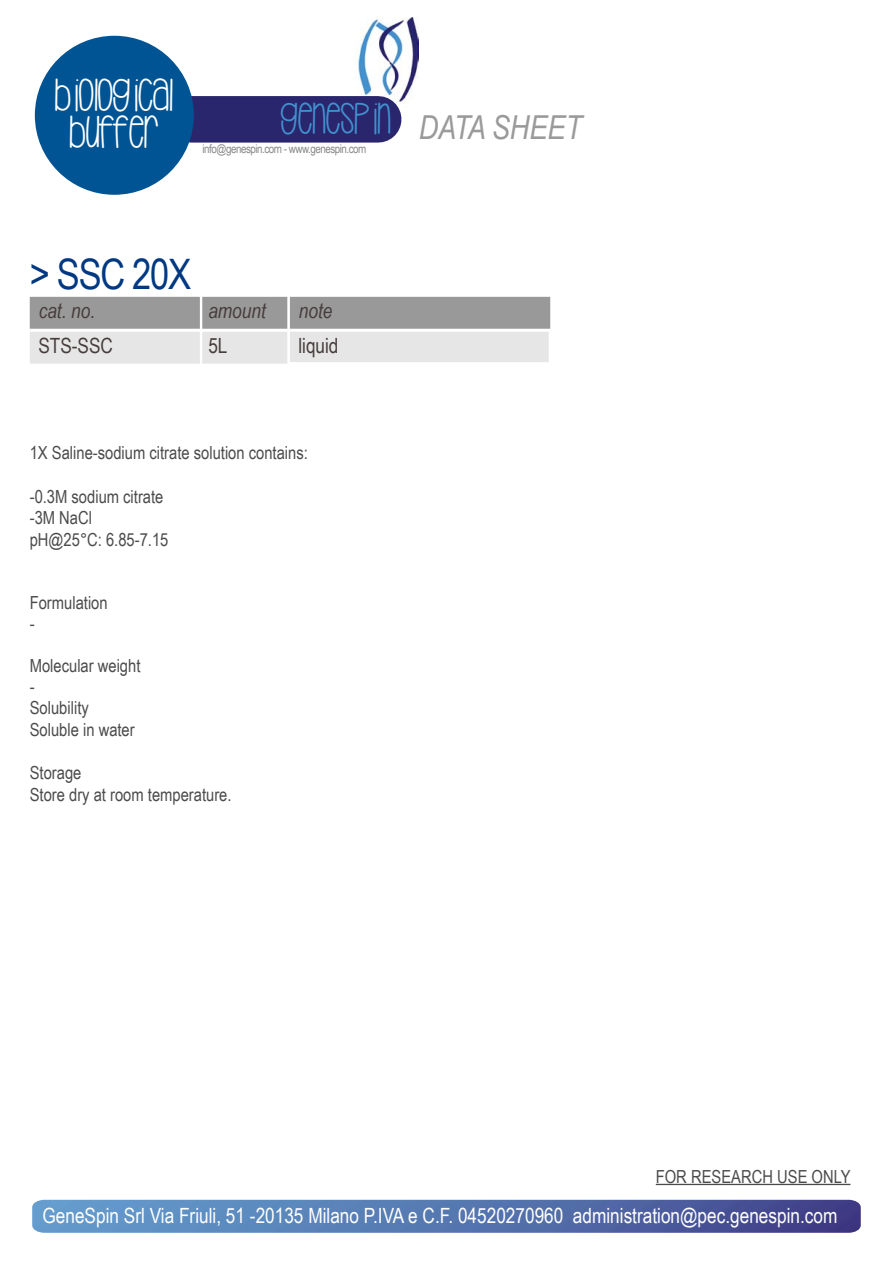
<style>
.page{position:relative;width:893px;height:1263px;background:#fff}
.page>*{position:absolute;margin:0;border:0;box-sizing:border-box;transform-origin:0 0}
.t1{font:46.5px/37.5px "Hello Casual";color:#fff;text-align:center}
.t2{font:42px "Arial Narrow";letter-spacing:-.03em;color:#003882}
.t3{font:italic 33px "Arial Narrow";color:#9b9a9b}
.t4{font:21px "Arial Narrow";color:#fff}
.t5{font:italic 21px "Arial Narrow";color:#463c3c}
.t6{font:21px "Arial Narrow";color:#463c3c}
.t7{font:18px/21.6px "Arial Narrow";color:#4b4b4d}
.t8{font:12px "Arial Narrow";letter-spacing:-.04em;color:#87888a}
</style>
<div class="page">
<img style="left:358px;top:17px;width:61px;height:94px">
<div style="left:191px;top:96px;width:187px;height:47px;background:#29266d"></div>
<img style="left:32px;top:1200px;width:829px;height:33px">
<hr style="left:656px;top:1184px;width:194px;height:1px;background:#4b4b4d">
<div style="left:30px;top:297px;width:170px;height:32px;background:#999;border:2px solid #999"></div>
<div style="left:202px;top:297px;width:85px;height:32px;background:#999;border:2px solid #999"></div>
<div style="left:30px;top:332px;width:170px;height:32px;background:#e6e6e6"></div>
<div style="left:202px;top:332px;width:85px;height:32px;background:#e6e6e6"></div>
<div style="left:290px;top:332px;width:259px;height:30px;background:#e6e6e6"></div>
<div style="left:290px;top:297px;width:260px;height:32px;background:#999;border:2px solid #999"></div>
<div style="left:35px;top:36px;width:159px;height:159px;background:#005493;border-radius:80px"></div>
<h1 class="t1" style="left:54px;top:77px;width:120px">BIOLOGICAL<br>BUFFER</h1>
<h3 class="t3" style="left:281px;top:105px;width:303px"><sup>GENESPIN</sup> DATA SHEET</h3>
<p class="t8" style="left:203px;top:140px;width:165px">info@genespin.com - www.genespin.com</p>
<h2 class="t2" style="left:30px;top:243px;width:163px">&gt; SSC 20X</h2>
<p class="t5" style="left:39px;top:296px;width:58px">cat. no.</p>
<p class="t5" style="left:208px;top:296px;width:59px">amount</p>
<p class="t6" style="left:38px;top:331px;width:76px">STS-SSC</p>
<p class="t6" style="left:208px;top:331px;width:21px">5L</p>
<p class="t6" style="left:298px;top:331px;width:42px">liquid</p>
<p class="t5" style="left:299px;top:296px;width:35px">note</p>
<p class="t7" style="left:30px;top:441px;width:280px">1X Saline-sodium citrate solution contains:</p>
<p class="t7" style="left:30px;top:485px;width:140px">-0.3M sodium citrate -3M NaCl pH@25°C: 6.85-7.15</p>
<p class="t7" style="left:30px;top:591px;width:79px;line-height:21px">Formulation -</p>
<p class="t7" style="left:30px;top:654px;width:112px">Molecular weight -<br>Solubility<br>Soluble in water</p>
<p class="t7" style="left:30px;top:761px;width:203px">Storage<br>Store dry at room temperature.</p>
<p class="t7" style="left:656px;top:1165px;width:196px">FOR RESEARCH USE ONLY</p>
<p class="t4" style="left:43px;top:1200px;width:796px">GeneSpin Srl Via Friuli, 51 -20135 Milano P.IVA e C.F. 04520270960 administration@pec.genespin.com</p>
</div>
